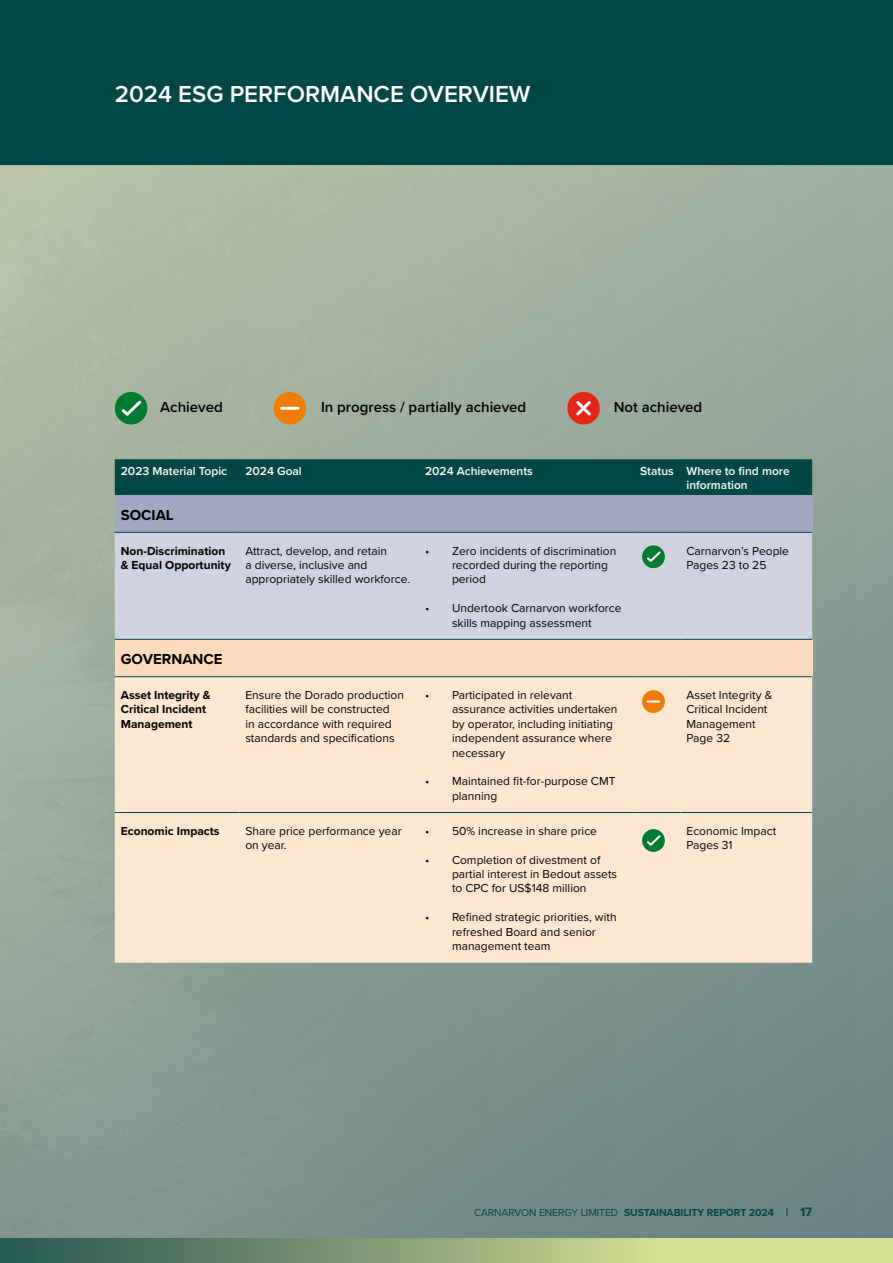
<style>
.page{position:relative;width:893px;height:1263px;background:#fff}
.page>*{position:absolute;margin:0;border:0;box-sizing:border-box;transform-origin:0 0}
.t1{font:600 24px "Proxima Nova";color:#fff}
.t2{font:600 15px "Proxima Nova";color:#000}
.t3{font:700 15px "Proxima Nova";color:#000}
.t4{font:12px/14.4px "Proxima Nova";color:#000}
.t5{font:700 12px/14.4px "Proxima Nova";color:#000}
.t6{font:600 12px/14.4px "Proxima Nova";color:#fff;text-align:center}
.t7{font:700 10.5px "Proxima Nova";letter-spacing:-.01em;color:#004847}
.s1{font-weight:400}
.s2{font-size:12px}
.s3{font-size:12.75px}
</style>
<div class="page">
<div style="left:0;top:0;width:893px;height:166px;background:#004847"></div>
<svg style="left:0;top:1237px;width:893px;height:26px"></svg>
<img style="left:0;top:166px;width:893px;height:1071px">
<div style="left:115px;top:459px;width:697px;height:36px;background:#004847"></div>
<div style="left:115px;top:495px;width:697px;height:37px;background:#a1a8c3"></div>
<div style="left:115px;top:533px;width:697px;height:106px;background:#d0d2e1"></div>
<div style="left:115px;top:639px;width:697px;height:38px;background:#fddaba"></div>
<div style="left:115px;top:677px;width:697px;height:286px;background:#fee7d1"></div>
<hr style="left:115px;top:532px;width:124px;height:1px;background:#004847">
<hr style="left:239px;top:532px;width:180px;height:1px;background:#004847">
<hr style="left:419px;top:532px;width:215px;height:1px;background:#004847">
<hr style="left:634px;top:532px;width:46px;height:1px;background:#004847">
<hr style="left:680px;top:532px;width:132px;height:1px;background:#004847">
<hr style="left:115px;top:639px;width:124px;height:1px;background:#004847">
<hr style="left:239px;top:639px;width:180px;height:1px;background:#004847">
<hr style="left:419px;top:639px;width:215px;height:1px;background:#004847">
<hr style="left:634px;top:639px;width:46px;height:1px;background:#004847">
<hr style="left:680px;top:639px;width:132px;height:1px;background:#004847">
<hr style="left:115px;top:676px;width:124px;height:1px;background:#004847">
<hr style="left:239px;top:676px;width:180px;height:1px;background:#004847">
<hr style="left:419px;top:676px;width:215px;height:1px;background:#004847">
<hr style="left:634px;top:676px;width:46px;height:1px;background:#004847">
<hr style="left:680px;top:676px;width:132px;height:1px;background:#004847">
<hr style="left:115px;top:812px;width:124px;height:1px;background:#004847">
<hr style="left:239px;top:812px;width:180px;height:1px;background:#004847">
<hr style="left:419px;top:812px;width:215px;height:1px;background:#004847">
<hr style="left:634px;top:812px;width:46px;height:1px;background:#004847">
<hr style="left:680px;top:812px;width:132px;height:1px;background:#004847">
<div style="left:115px;top:392px;width:32px;height:32px;background:#007b30;border-radius:50%"></div>
<svg style="left:121px;top:400px;width:21px;height:16px"></svg>
<div style="left:274px;top:392px;width:32px;height:32px;background:#ef7b00;border-radius:50%"></div>
<hr style="left:282px;top:407px;width:16px;height:3px;background:#fff">
<svg style="left:642px;top:545px;width:23px;height:23px"></svg>
<svg style="left:645px;top:549px;width:17px;height:15px"></svg>
<div style="left:642px;top:829px;width:23px;height:23px;background:#007b30;border-radius:50%"></div>
<svg style="left:647px;top:835px;width:14px;height:11px"></svg>
<div style="left:642px;top:690px;width:23px;height:23px;background:#ef7b00;border-radius:50%"></div>
<svg style="left:648px;top:700px;width:11px;height:2px"></svg>
<div style="left:567px;top:392px;width:33px;height:32px;background:#e52716;border-radius:50%"></div>
<svg style="left:576px;top:401px;width:15px;height:15px"></svg>
<h1 class="t1" style="left:115px;top:76px;width:417px">2024 ESG PERFORMANCE OVERVIEW</h1>
<p class="t2" style="left:160px;top:396px;width:64px">Achieved</p>
<p class="t2" style="left:321px;top:396px;width:207px">In progress / partially achieved</p>
<p class="t2" style="left:614px;top:396px;width:90px">Not achieved</p>
<p class="t6" style="left:121px;top:463px;width:108px">2023 Material Topic</p>
<p class="t6" style="left:245px;top:463px;width:58px">2024 Goal</p>
<p class="t6" style="left:425px;top:463px;width:109px">2024 Achievements</p>
<p class="t6" style="left:640px;top:463px;width:151px">Status Where to find more information</p>
<p class="t3" style="left:121px;top:503px;width:54px">SOCIAL</p>
<p class="t5" style="left:121px;top:543px;width:112px">Non-Discrimination &amp; Equal Opportunity</p>
<p class="t4" style="left:245px;top:543px;width:166px">Attract, develop, and retain<br>a diverse, inclusive and appropriately skilled workforce.</p>
<p class="t4" style="left:452px;top:543px;width:166px;text-indent:-27px">• Zero incidents of discrimination recorded during the reporting period</p>
<p class="t4" style="left:425px;top:600px;width:198px;text-align:center">• Undertook Carnarvon workforce skills mapping assessment</p>
<p class="t4" style="left:686px;top:543px;width:104px">Carnarvon’s People<br>Pages 23 to 25</p>
<p class="t3" style="left:121px;top:648px;width:103px">GOVERNANCE</p>
<p class="t5" style="left:121px;top:687px;width:91px">Asset Integrity &amp;<br>Critical Incident<br>Management</p>
<p class="t4" style="left:245px;top:687px;width:160px">Ensure the Dorado production facilities will be constructed<br>in accordance with required standards and specifications</p>
<p class="t4" style="left:452px;top:687px;width:167px;text-indent:-27px">• Participated in relevant assurance activities undertaken by operator, including initiating independent assurance where necessary</p>
<p class="t4" style="left:452px;top:774px;width:165px;text-indent:-27px">• Maintained fit-for-purpose CMT planning</p>
<p class="t5" style="left:121px;top:823px;width:100px">Economic Impacts</p>
<p class="t4" style="left:245px;top:823px;width:158px">Share price performance year on year.</p>
<p class="t4" style="left:425px;top:823px;width:174px">• 50% increase in share price</p>
<p class="t4" style="left:452px;top:852px;width:167px;text-indent:-27px">• Completion of divestment of partial interest in Bedout assets to CPC for US$148 million</p>
<p class="t4" style="left:452px;top:909px;width:166px;text-indent:-27px">• Refined strategic priorities, with refreshed Board and senior management team</p>
<p class="t4" style="left:686px;top:687px;width:87px">Asset Integrity &amp;<br>Critical Incident<br>Management<br>Page 32</p>
<p class="t4" style="left:686px;top:823px;width:91px">Economic Impact<br>Pages 31</p>
<p class="t7" style="left:474px;top:1205px;width:339px"><span class="s1">CARNARVON ENERGY LIMITED</span> SUSTAINABILITY REPORT 2024 <span class="s2">|</span> <span class="s3">17</span></p>
</div>
